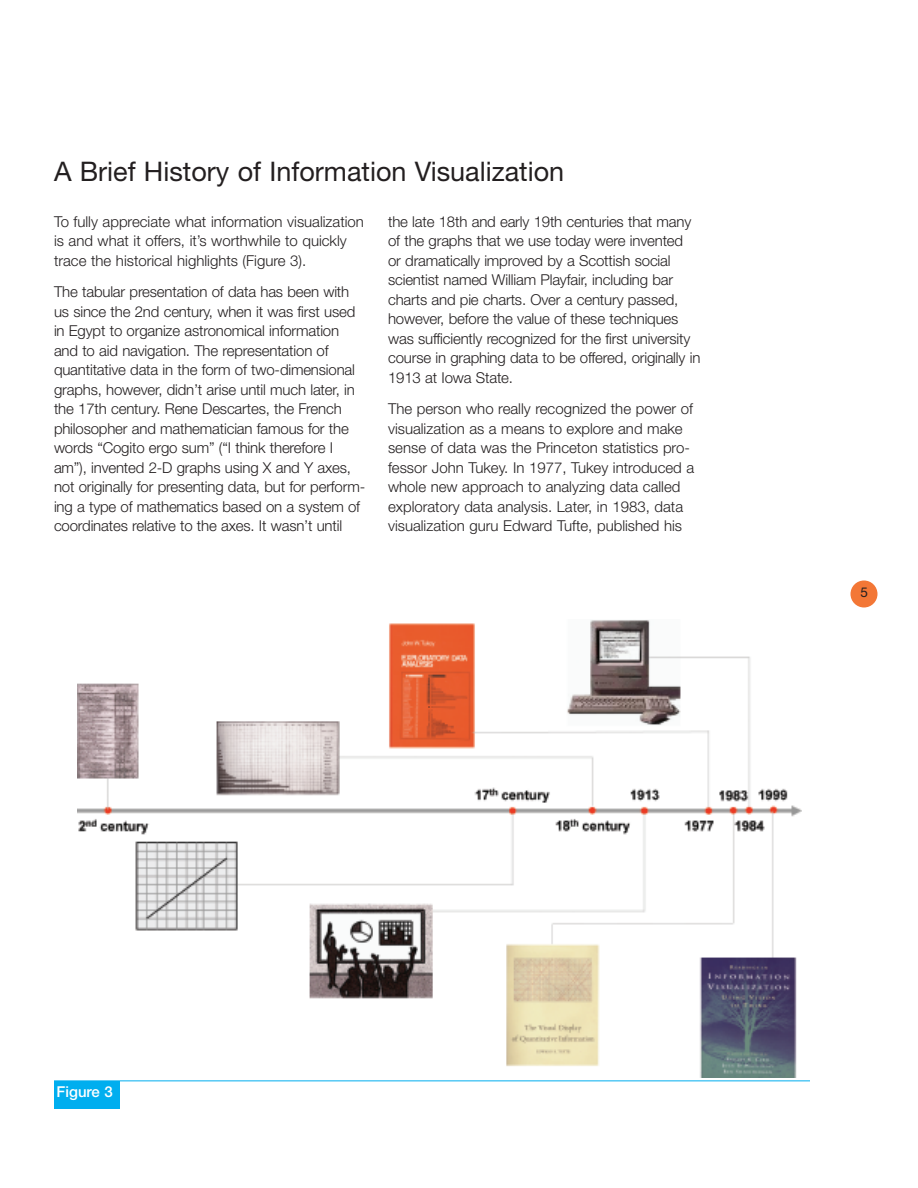
<style>
.page{position:relative;width:918px;height:1188px;background:#fff}
.page>*{position:absolute;margin:0;border:0;box-sizing:border-box;transform-origin:0 0}
.t1{font:27px "Helvetica Neue";color:#231f20}
.t2{font:300 15px/19.5px "Helvetica Neue";letter-spacing:-.01em;color:#231f20}
.t3{font:500 15px "Helvetica Neue";color:#fff}
.t4{font:13.5px "Helvetica Neue";color:#231f20}
</style>
<div class="page">
<div style="left:850px;top:580px;width:28px;height:28px;background:#f37736;border-radius:50%"></div>
<img style="left:77px;top:620px;width:725px;height:457px">
<div style="left:54px;top:1081px;width:65px;height:27px;background:#00aeef"></div>
<hr style="left:54px;top:1081px;width:756px;height:1px;background:#00aeef">
<h1 class="t1" style="left:54px;top:162px;width:512px">A Brief History of Information Visualization</h1>
<p class="t2" style="left:54px;top:213px;width:311px">To fully appreciate what information visualization is and what it offers, it’s worthwhile to quickly trace the historical highlights (Figure 3).</p>
<p class="t2" style="left:54px;top:284px;width:313px">The tabular presentation of data has been with us since the 2nd century, when it was first used in Egypt to organize astronomical information and to aid navigation. The representation of quantitative data in the form of two-dimensional graphs, however, didn’t arise until much later, in the 17th century. Rene Descartes, the French philosopher and mathematician famous for the words “Cogito ergo sum” (“I think therefore I am”), invented 2-D graphs using X and Y axes, not originally for presenting data, but for perform&shy;ing a type of mathematics based on a system of coordinates relative to the axes. It wasn’t until</p>
<p class="t2" style="left:388px;top:213px;width:314px">the late 18th and early 19th centuries that many of the graphs that we use today were invented<br>or dramatically improved by a Scottish social scientist named William Playfair, including bar charts and pie charts. Over a century passed, however, before the value of these techniques was sufficiently recognized for the first university course in graphing data to be offered, originally in 1913 at Iowa State.</p>
<p class="t2" style="left:388px;top:401px;width:308px">The person who really recognized the power of visualization as a means to explore and make sense of data was the Princeton statistics pro&shy;fessor John Tukey. In 1977, Tukey introduced a whole new approach to analyzing data called exploratory data analysis. Later, in 1983, data visualization guru Edward Tufte, published his</p>
<p class="t4" style="left:860px;top:587px;width:9px">5</p>
<p class="t3" style="left:57px;top:1086px;width:58px">Figure 3</p>
</div>
